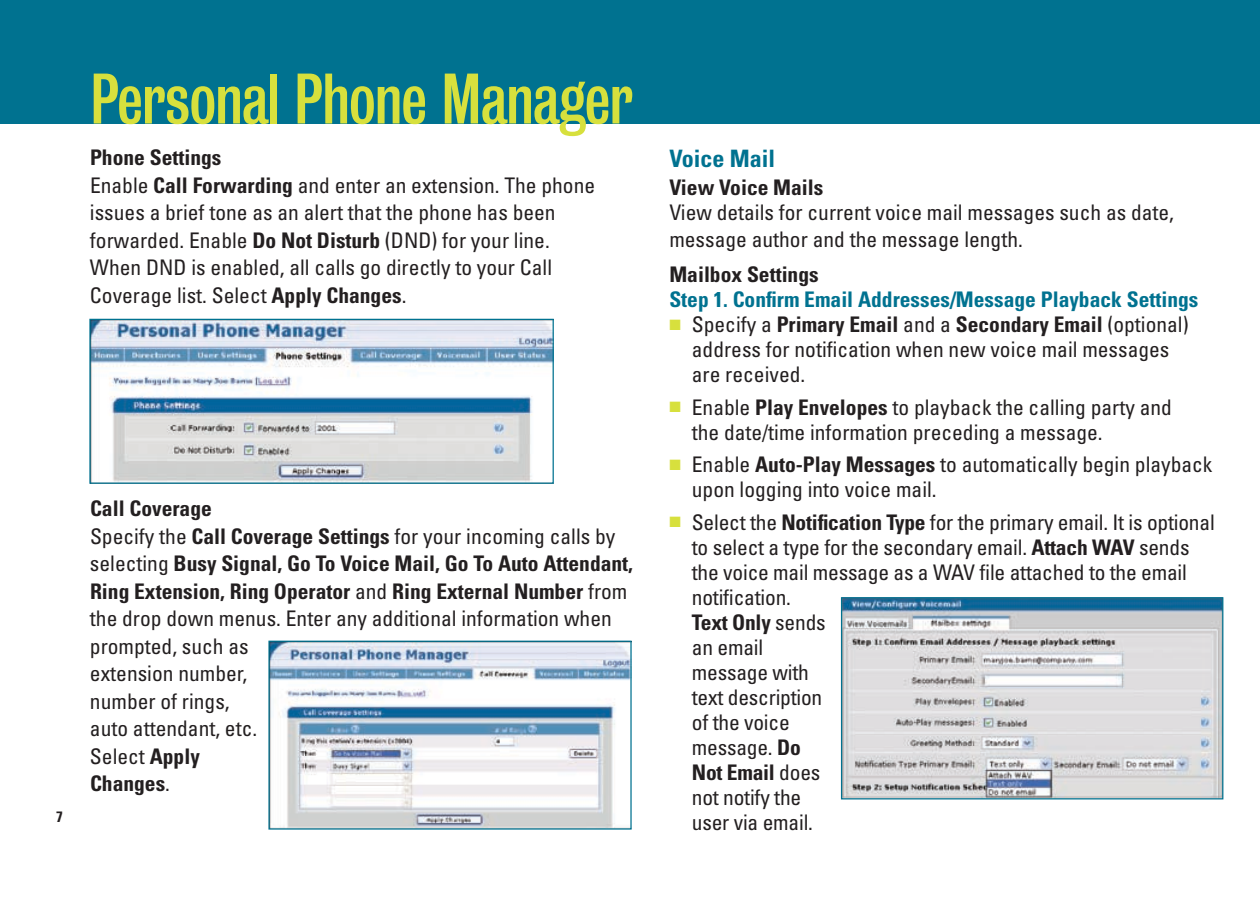
<style>
.page{position:relative;width:1260px;height:900px;background:#fff}
.page>*{position:absolute;margin:0;border:0;box-sizing:border-box;transform-origin:0 0}
.t1{font:65px "Bureau Grotesque Three Three";color:#d7e03d}
.t2{font:700 condensed 24px "Univers";color:#007290}
.t3{font:condensed 21.5px/27.5px "Univers";color:#231f20}
.t4{font:700 condensed 21.5px "Univers";color:#007290}
.t5{font:700 condensed 21.5px "Univers";color:#231f20}
.t6{font:700 condensed 15px "Univers";color:#231f20}
.s1{font-weight:700}
.s2{color:#d7e03d}
</style>
<div class="page">
<div style="left:0;top:0;width:1260px;height:124px;background:#007290"></div>
<img style="left:91px;top:321px;width:461px;height:161px">
<div style="left:89px;top:319px;width:465px;height:165px;border:1px solid #007290"></div>
<img style="left:270px;top:643px;width:360px;height:185px">
<div style="left:268px;top:641px;width:364px;height:189px;border:1px solid #007290"></div>
<img style="left:843px;top:599px;width:378px;height:198px">
<div style="left:841px;top:597px;width:382px;height:202px;border:1px solid #007290"></div>
<p class="t6" style="left:56px;top:807px;width:8px">7</p>
<h1 class="t1" style="left:90px;top:63px;width:545px">Personal Phone Manager</h1>
<p class="t3" style="left:90px;top:144px;width:507px"><span class="s1">Phone Settings<br></span>Enable <span class="s1">Call Forwarding</span> and enter an extension. The phone issues a brief tone as an alert that the phone has been forwarded. Enable <span class="s1">Do Not Disturb</span> (DND) for your line.<br>When DND is enabled, all calls go directly to your Call Coverage list. Select <span class="s1">Apply Changes</span>.</p>
<p class="t2" style="left:669px;top:144px;width:107px">Voice Mail</p>
<p class="t5" style="left:669px;top:174px;width:156px">View Voice Mails</p>
<p class="t3" style="left:669px;top:198px;width:506px">View details for current voice mail messages such as date, message author and the message length.</p>
<p class="t5" style="left:669px;top:261px;width:151px">Mailbox Settings</p>
<p class="t4" style="left:669px;top:286px;width:531px">Step 1. Confirm Email Addresses/Message Playback Settings</p>
<p class="t3" style="left:692px;top:312px;width:498px;line-height:25px;text-indent:-22px"><span class="s2">■</span> Specify a <span class="s1">Primary Email</span> and a <span class="s1">Secondary Email</span> (optional) address for notification when new voice mail messages are received.</p>
<p class="t3" style="left:692px;top:394px;width:482px;line-height:25px;text-indent:-22px"><span class="s2">■</span> Enable <span class="s1">Play Envelopes</span> to playback the calling party and the date/time information preceding a message.</p>
<p class="t3" style="left:692px;top:452px;width:522px;line-height:25px;text-indent:-22px"><span class="s2">■</span> Enable <span class="s1">Auto-Play Messages</span> to automatically begin playback upon logging into voice mail.</p>
<p class="t3" style="left:692px;top:509px;width:524px;line-height:25px;text-indent:-22px"><span class="s2">■</span> Select the <span class="s1">Notification Type</span> for the primary email. It is optional to select a type for the secondary email. <span class="s1">Attach WAV</span> sends the voice mail message as a WAV file attached to the email notification.<br><span class="s1">Text Only</span> sends<br>an email<br>message with<br>text description<br>of the voice<br>message. <span class="s1">Do<br>Not Email</span> does<br>not notify the<br>user via email.</p>
<p class="t3" style="left:90px;top:495px;width:545px"><span class="s1">Call Coverage<br></span>Specify the <span class="s1">Call Coverage Settings</span> for your incoming calls by selecting <span class="s1">Busy Signal, Go To Voice Mail, Go To Auto Attendant,<br>Ring Extension, Ring Operator</span> and <span class="s1">Ring External Number</span> from the drop down menus. Enter any additional information when prompted, such as<br>extension number,<br>number of rings,<br>auto attendant, etc.<br>Select <span class="s1">Apply<br>Changes</span>.</p>
</div>
